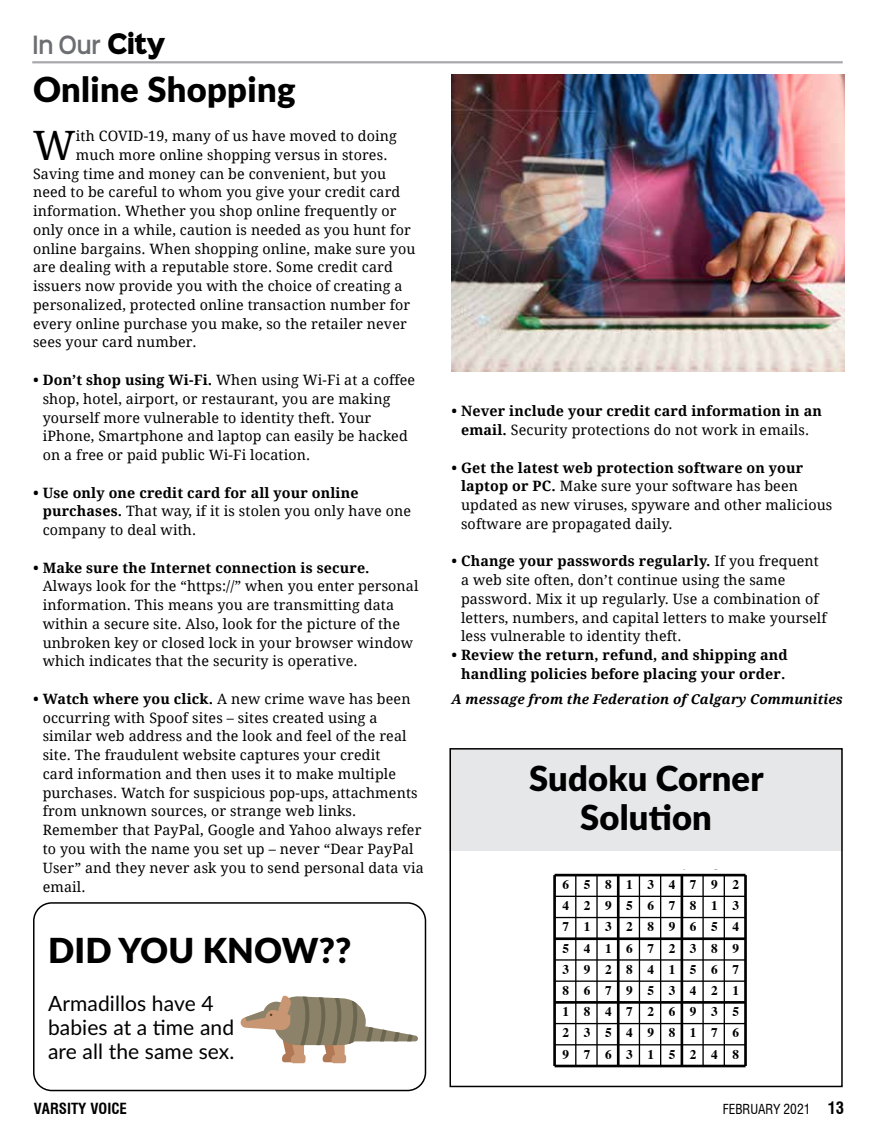
<style>
.page{position:relative;width:878px;height:1148px;background:#fff}
.page>*{position:absolute;margin:0;border:0;box-sizing:border-box;transform-origin:0 0}
.t1{font:40.5px "Droid Serif";color:#000}
.t2{font:900 34.5px/39px "Lato";letter-spacing:.005em;color:#000;text-align:center}
.t3{font:600 22.65px "Sinkin Sans 600";color:#6d6e71;scale:.89 1}
.t4{font:21px/24px "Lato";letter-spacing:.005em;color:#000}
.t5{font:700 condensed 15px "Swiss 721 BT";color:#000}
.t6{font:14.25px/18.8px "Droid Serif";letter-spacing:.01em;color:#000}
.t7{font:700 14.25px/18.8px "Droid Serif";letter-spacing:.01em;color:#000;text-align:center}
.t8{font:italic 700 13.5px "Droid Serif";letter-spacing:.01em;color:#000}
.t9{font:condensed 13.5px "Swiss 721 BT";color:#000}
.t10{font:700 13.2px/21.1px "Times";letter-spacing:1.1em;color:#000;text-align:justify}
.s1{font-family:"Sinkin Sans 900 X Black";font-weight:400;font-size:25.5px;color:#000}
.s2{font-weight:700}
.s3{font-weight:400}
.s4{font-weight:700;font-size:16.5px}
</style>
<div class="page">
<div style="left:449px;top:748px;width:393px;height:103px;background:#e6e7e8"></div>
<div style="left:449px;top:748px;width:393px;height:339px;border:2px solid #000"></div>
<hr style="left:554px;top:873px;width:191px;height:3px;background:#000">
<hr style="left:553px;top:875px;width:3px;height:191px;background:#000">
<hr style="left:554px;top:895px;width:191px;height:2px;background:#000">
<hr style="left:575px;top:875px;width:1px;height:191px;background:#000">
<hr style="left:554px;top:916px;width:191px;height:2px;background:#000">
<hr style="left:596px;top:875px;width:1px;height:191px;background:#000">
<hr style="left:554px;top:937px;width:191px;height:3px;background:#000">
<hr style="left:617px;top:875px;width:2px;height:191px;background:#000">
<hr style="left:554px;top:959px;width:191px;height:1px;background:#000">
<hr style="left:638px;top:875px;width:2px;height:191px;background:#000">
<hr style="left:554px;top:980px;width:191px;height:1px;background:#000">
<hr style="left:660px;top:875px;width:1px;height:191px;background:#000">
<hr style="left:554px;top:1001px;width:191px;height:2px;background:#000">
<hr style="left:680px;top:875px;width:3px;height:191px;background:#000">
<hr style="left:554px;top:1022px;width:191px;height:2px;background:#000">
<hr style="left:702px;top:875px;width:1px;height:191px;background:#000">
<hr style="left:554px;top:1044px;width:191px;height:1px;background:#000">
<hr style="left:723px;top:875px;width:2px;height:191px;background:#000">
<hr style="left:554px;top:1064px;width:191px;height:3px;background:#000">
<hr style="left:744px;top:875px;width:2px;height:191px;background:#000">
<img style="left:451px;top:74px;width:393px;height:297px">
<div style="left:33px;top:902px;width:393px;height:189px;border:2px solid #000;border-radius:18px"></div>
<svg style="left:240px;top:995px;width:178px;height:68px"></svg>
<hr style="left:32px;top:61px;width:810px;height:2px;background:#a7a9ac">
<h3 class="t3" style="left:32px;top:25px;width:151px">In Our <span class="s1">City</span></h3>
<h2 class="t2" style="left:33px;top:68px;width:264px">Online Shopping</h2>
<h1 class="t1" style="left:33px;top:122px;width:44px">W</h1>
<p class="t6" style="left:76px;top:127px;width:322px">ith COVID-19, many of us have moved to doing</p>
<p class="t6" style="left:76px;top:145px;width:313px">much more online shopping versus in stores.</p>
<p class="t6" style="left:33px;top:164px;width:355px">Saving time and money can be convenient, but you</p>
<p class="t6" style="left:33px;top:183px;width:369px">need to be careful to whom you give your credit card</p>
<p class="t6" style="left:33px;top:202px;width:365px">information. Whether you shop online frequently or</p>
<p class="t6" style="left:33px;top:220px;width:379px">only once in a while, caution is needed as you hunt for</p>
<p class="t6" style="left:33px;top:239px;width:384px">online bargains. When shopping online, make sure you</p>
<p class="t6" style="left:33px;top:258px;width:361px">are dealing with a reputable store. Some credit card</p>
<p class="t6" style="left:33px;top:277px;width:371px">issuers now provide you with the choice of creating a</p>
<p class="t6" style="left:33px;top:296px;width:379px">personalized, protected online transaction number for</p>
<p class="t6" style="left:33px;top:314px;width:375px">every online purchase you make, so the retailer never</p>
<p class="t6" style="left:33px;top:333px;width:165px">sees your card number.</p>
<p class="t6" style="left:43px;top:371px;width:374px;text-indent:-10px"><span class="s2">• Don’t shop using Wi-Fi.</span> When using Wi-Fi at a coffee shop, hotel, airport, or restaurant, you are making yourself more vulnerable to identity theft. Your iPhone, Smartphone and laptop can easily be hacked on a free or paid public Wi-Fi location.</p>
<p class="t6" style="left:43px;top:483px;width:370px;text-indent:-10px"><span class="s2">• Use only one credit card for all your online purchases.</span> That way, if it is stolen you only have one company to deal with.</p>
<p class="t7" style="left:33px;top:558px;width:338px">• Make sure the Internet connection is secure.</p>
<p class="t6" style="left:43px;top:577px;width:377px">Always look for the “https://” when you enter personal information. This means you are transmitting data within a secure site. Also, look for the picture of the unbroken key or closed lock in your browser window which indicates that the security is operative.</p>
<p class="t6" style="left:43px;top:689px;width:382px;text-indent:-10px"><span class="s2">• Watch where you click.</span> A new crime wave has been occurring with Spoof sites – sites created using a similar web address and the look and feel of the real site. The fraudulent website captures your credit<br>card information and then uses it to make multiple purchases. Watch for suspicious pop-ups, attachments from unknown sources, or strange web links.<br>Remember that PayPal, Google and Yahoo always refer to you with the name you set up – never “Dear PayPal User” and they never ask you to send personal data via email.</p>
<h2 class="t2" style="left:48px;top:929px;width:305px">DID YOU KNOW??</h2>
<h3 class="t4" style="left:48px;top:990px;width:188px">Armadillos have 4 babies at a time and are all the same sex.</h3>
<p class="t7" style="left:451px;top:402px;width:372px">• Never include your credit card information in an email. <span class="s3">Security protections do not work in emails.</span></p>
<p class="t6" style="left:461px;top:458px;width:373px;text-indent:-10px"><span class="s2">• Get the latest web protection software on your laptop or PC.</span> Make sure your software has been updated as new viruses, spyware and other malicious software are propagated daily.</p>
<p class="t6" style="left:461px;top:552px;width:367px;text-indent:-10px"><span class="s2">• Change your passwords regularly.</span> If you frequent a web site often, don’t continue using the same password. Mix it up regularly. Use a combination of letters, numbers, and capital letters to make yourself less vulnerable to identity theft.</p>
<p class="t7" style="left:451px;top:646px;width:338px">• Review the return, refund, and shipping and handling policies before placing your order.</p>
<p class="t8" style="left:451px;top:691px;width:392px">A message from the Federation of Calgary Communities</p>
<h2 class="t2" style="left:529px;top:757px;width:236px">Sudoku Corner<br>Solution</h2>
<p class="t10" style="left:562px;top:872px;width:178px">658134792<br>429567813<br>713289654<br>541672389<br>392841567<br>867953421<br>184726935<br>235498176<br>976315248</p>
<p class="t5" style="left:34px;top:1099px;width:95px">VARSITY VOICE</p>
<p class="t9" style="left:722px;top:1101px;width:123px">FEBRUARY 2021 <span class="s4">13</span></p>
</div>
